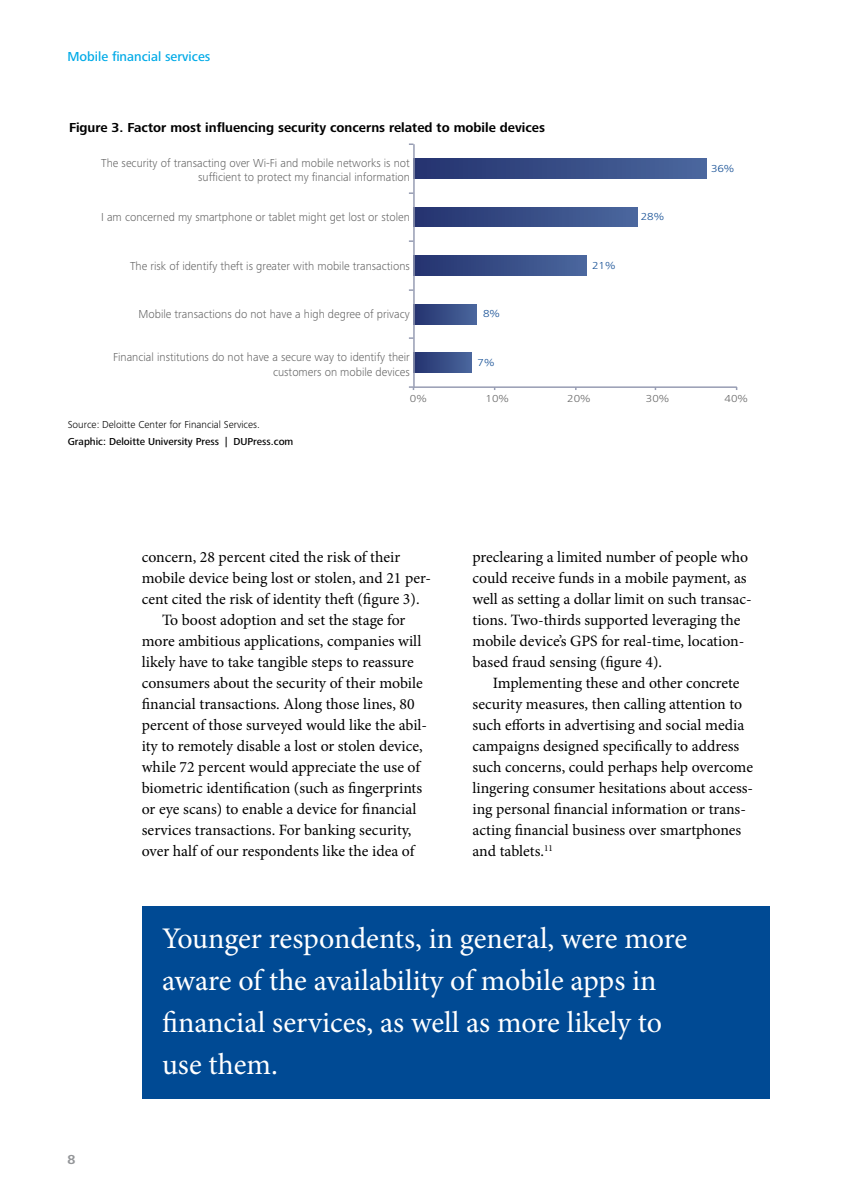
<style>
.page{position:relative;width:864px;height:1188px;background:#fff}
.page>*{position:absolute;margin:0;border:0;box-sizing:border-box;transform-origin:0 0}
.t1{font:30px/42px "Minion Pro";letter-spacing:-.005em;color:#fff}
.t2{font:15.75px/21px "Minion Pro";color:#000}
.t3{font:700 13.5px "Frutiger Next Pro";color:#000}
.t4{font:500 13.5px "Frutiger Next Pro";color:#00aae7}
.t5{font:700 13.5px "Frutiger Next Pro";color:#939598}
.t6{font:300 12px/14.4px "Frutiger Next Pro";color:#676767;text-align:right}
.t7{font:500 10.5px "Frutiger Next Pro";color:#000}
.t8{font:300 10.5px "Frutiger Next Pro";color:#000}
.t9{font:300 10.5px "Frutiger Next Pro";color:#676767;scale:1.17 1}
.t10{font:300 10.5px "Frutiger Next Pro";color:#114c93;scale:1.17 1}
</style>
<div class="page">
<div style="left:413px;top:159px;width:293px;height:20px;background:linear-gradient(to right,#24326f,#4a679d)"></div>
<div style="left:413px;top:208px;width:224px;height:18px;background:linear-gradient(to right,#24326f,#4a669d)"></div>
<div style="left:413px;top:256px;width:174px;height:19px;background:linear-gradient(to right,#24326f,#4a669d)"></div>
<div style="left:413px;top:305px;width:63px;height:19px;background:linear-gradient(to right,#23326e,#49669c)"></div>
<div style="left:413px;top:353px;width:59px;height:19px;background:linear-gradient(to right,#24326e,#4a669d)"></div>
<hr style="left:414px;top:386px;width:323px;height:2px;background:#979db3">
<hr style="left:413px;top:144px;width:2px;height:243px;background:#979db3">
<svg style="left:409px;top:386px;width:5px;height:4px"></svg>
<div style="left:142px;top:906px;width:628px;height:193px;background:#004a94"></div>
<p class="t4" style="left:68px;top:49px;width:144px">Mobile financial services</p>
<p class="t3" style="left:69px;top:120px;width:478px">Figure 3. Factor most influencing security concerns related to mobile devices</p>
<p class="t6" style="left:101px;top:156px;width:310px">The security of transacting over Wi-Fi and mobile networks is not sufficient to protect my financial information</p>
<p class="t6" style="left:101px;top:210px;width:310px">I am concerned my smartphone or tablet might get lost or stolen</p>
<p class="t6" style="left:130px;top:259px;width:281px">The risk of identify theft is greater with mobile transactions</p>
<p class="t6" style="left:139px;top:307px;width:273px">Mobile transactions do not have a high degree of privacy</p>
<p class="t6" style="left:113px;top:350px;width:298px">Financial institutions do not have a secure way to identify their customers on mobile devices</p>
<p class="t10" style="left:483px;top:308px;width:16px">8%</p>
<p class="t10" style="left:478px;top:357px;width:16px">7%</p>
<p class="t10" style="left:592px;top:260px;width:22px">21%</p>
<p class="t10" style="left:641px;top:210px;width:22px">28%</p>
<p class="t10" style="left:711px;top:162px;width:22px">36%</p>
<p class="t8" style="left:68px;top:418px;width:194px">Source: Deloitte Center for Financial Services.</p>
<p class="t7" style="left:68px;top:435px;width:227px">Graphic: Deloitte University Press | DUPress.com</p>
<p class="t9" style="left:410px;top:393px;width:16px">0%</p>
<p class="t9" style="left:486px;top:393px;width:22px">10%</p>
<p class="t9" style="left:567px;top:393px;width:22px">20%</p>
<p class="t9" style="left:646px;top:393px;width:22px">30%</p>
<p class="t9" style="left:725px;top:393px;width:22px">40%</p>
<p class="t2" style="left:142px;top:547px;width:260px">concern, 28 percent cited the risk of their</p>
<p class="t2" style="left:142px;top:568px;width:291px">mobile device being lost or stolen, and 21 per-</p>
<p class="t2" style="left:142px;top:589px;width:279px">cent cited the risk of identity theft (figure 3).</p>
<p class="t2" style="left:162px;top:610px;width:245px">To boost adoption and set the stage for</p>
<p class="t2" style="left:142px;top:631px;width:281px">more ambitious applications, companies will</p>
<p class="t2" style="left:142px;top:652px;width:274px">likely have to take tangible steps to reassure</p>
<p class="t2" style="left:142px;top:673px;width:283px">consumers about the security of their mobile</p>
<p class="t2" style="left:142px;top:694px;width:274px">financial transactions. Along those lines, 80</p>
<p class="t2" style="left:142px;top:715px;width:287px">percent of those surveyed would like the abil-</p>
<p class="t2" style="left:142px;top:736px;width:282px">ity to remotely disable a lost or stolen device,</p>
<p class="t2" style="left:142px;top:757px;width:280px">while 72 percent would appreciate the use of</p>
<p class="t2" style="left:142px;top:778px;width:282px">biometric identification (such as fingerprints</p>
<p class="t2" style="left:142px;top:799px;width:276px">or eye scans) to enable a device for financial</p>
<p class="t2" style="left:142px;top:820px;width:271px">services transactions. For banking security,</p>
<p class="t2" style="left:142px;top:841px;width:274px">over half of our respondents like the idea of</p>
<p class="t2" style="left:472px;top:547px;width:281px">preclearing a limited number of people who could receive funds in a mobile payment, as well as setting a dollar limit on such transac&shy;tions. Two-thirds supported leveraging the mobile device’s GPS for real-time, location&shy;based fraud sensing (figure 4).</p>
<p class="t2" style="left:472px;top:672px;width:282px;text-indent:20px">Implementing these and other concrete security measures, then calling attention to such efforts in advertising and social media campaigns designed specifically to address such concerns, could perhaps help overcome lingering consumer hesitations about access&shy;ing personal financial information or trans&shy;acting financial business over smartphones and tablets.<sup>11</sup></p>
<p class="t5" style="left:68px;top:1152px;width:9px">8</p>
<h1 class="t1" style="left:162px;top:918px;width:527px">Younger respondents, in general, were more aware of the availability of mobile apps in financial services, as well as more likely to use them.</h1>
</div>
